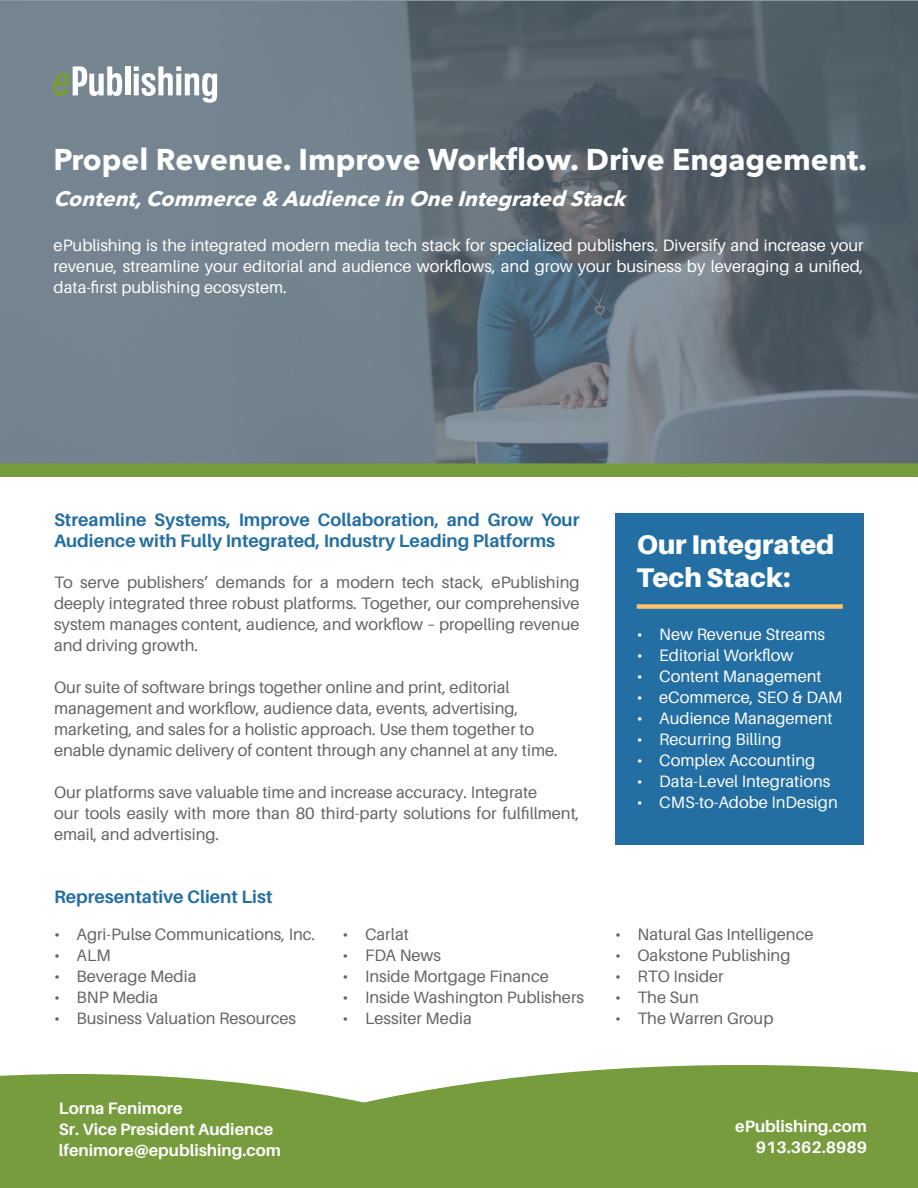
<style>
.page{position:relative;width:918px;height:1188px;background:#fff}
.page>*{position:absolute;margin:0;border:0;box-sizing:border-box;transform-origin:0 0}
.t1{font:700 30px "Avenir Next LT Pro";color:#fff}
.t2{font:900 27px/32.4px "Aileron";color:#fff}
.t3{font:italic 700 21px "Avenir Next LT Pro";color:#fff}
.t4{font:700 18px/21px "Aileron";color:#236ea2}
.t5{font:16.5px/21px "Aileron";color:#636366}
.t6{font:16.5px/21px "Aileron";color:#fff;text-align:justify}
.t7{font:700 16.5px/21px "Aileron";color:#fff}
</style>
<div class="page">
<svg style="left:0;top:0;width:918px;height:463px;background:#65737e"></svg>
<svg style="left:53px;top:66px;width:69px;height:30px"></svg>
<div style="left:125px;top:66px;width:5px;height:29px;background:#fff"></div>
<svg style="left:134px;top:66px;width:83px;height:37px"></svg>
<div style="left:522px;top:1065px;width:396px;height:123px;background:#779c3e"></div>
<svg style="left:0;top:1074px;width:522px;height:114px;background:#82a44e"></svg>
<div style="left:616px;top:513px;width:248px;height:331px;background:#236ea2"></div>
<div style="left:637px;top:604px;width:206px;height:5px;background:#fdc66c"></div>
<div style="left:0;top:463px;width:918px;height:14px;background:#779c3e"></div>
<h1 class="t1" style="left:54px;top:141px;width:815px">Propel Revenue. Improve Workflow. Drive Engagement.</h1>
<p class="t3" style="left:54px;top:186px;width:580px">Content,Commerce&amp; Audiencein OneIntegrated Stack</p>
<p class="t6" style="left:54px;top:235px;width:812px">ePublishing is the integrated modern media tech stack for specialized publishers. Diversify and increase your revenue, streamline your editorial and audience workflows, and grow your business by leveraging a unified, data-first publishing ecosystem.</p>
<p class="t4" style="left:54px;top:510px;width:527px">Streamline Systems, Improve Collaboration, and Grow Your<br>Audience with Fully Integrated, Industry Leading Platforms</p>
<p class="t5" style="left:54px;top:572px;width:527px;text-align:justify">To serve publishers’ demands for a modern tech stack, ePublishing deeply integrated three robust platforms. Together, our comprehensive system manages content, audience, and workflow – propelling revenue and driving growth.</p>
<p class="t5" style="left:54px;top:677px;width:505px">Our suite of software brings together online and print, editorial management and workflow, audience data, events, advertising, marketing, and sales for a holistic approach. Use them together to enable dynamic delivery of content through any channel at any time.</p>
<p class="t5" style="left:54px;top:782px;width:527px">Our platforms save valuable time and increase accuracy. Integrate<br>our tools easily with more than 80 third-party solutions for fulfillment, email, and advertising.</p>
<p class="t4" style="left:54px;top:886px;width:220px">Representative Client List</p>
<p class="t5" style="left:54px;top:924px;width:263px">• Agri-Pulse Communications, Inc.</p>
<p class="t5" style="left:54px;top:945px;width:58px">• ALM</p>
<p class="t5" style="left:54px;top:966px;width:144px">• Beverage Media</p>
<p class="t5" style="left:54px;top:987px;width:106px">• BNP Media</p>
<p class="t5" style="left:54px;top:1008px;width:244px">• Business Valuation Resources</p>
<p class="t5" style="left:343px;top:924px;width:68px">• Carlat</p>
<p class="t5" style="left:343px;top:945px;width:100px">• FDA News</p>
<p class="t5" style="left:343px;top:966px;width:208px">• Inside Mortgage Finance</p>
<p class="t5" style="left:343px;top:987px;width:243px">• Inside Washington Publishers</p>
<p class="t5" style="left:343px;top:1008px;width:131px">• Lessiter Media</p>
<p class="t7" style="left:59px;top:1098px;width:224px">Lorna Fenimore<br>Sr. Vice President Audience lfenimore@epublishing.com</p>
<h2 class="t2" style="left:637px;top:529px;width:199px">Our Integrated<br>Tech Stack:</h2>
<p class="t6" style="left:637px;top:624px;width:190px">• New Revenue Streams</p>
<p class="t6" style="left:637px;top:645px;width:158px">• Editorial Workflow</p>
<p class="t6" style="left:637px;top:666px;width:186px">• Content Management</p>
<p class="t6" style="left:637px;top:687px;width:207px">• eCommerce, SEO &amp; DAM</p>
<p class="t6" style="left:637px;top:708px;width:198px">• Audience Management</p>
<p class="t6" style="left:637px;top:729px;width:146px">• Recurring Billing</p>
<p class="t6" style="left:637px;top:750px;width:180px">• Complex Accounting</p>
<p class="t6" style="left:637px;top:771px;width:195px">• Data-Level Integrations</p>
<p class="t6" style="left:637px;top:792px;width:203px">• CMS-to-Adobe InDesign</p>
<p class="t5" style="left:615px;top:924px;width:200px">• Natural Gas Intelligence</p>
<p class="t5" style="left:615px;top:945px;width:177px">• Oakstone Publishing</p>
<p class="t5" style="left:615px;top:966px;width:110px">• RTO Insider</p>
<p class="t5" style="left:615px;top:987px;width:85px">• The Sun</p>
<p class="t5" style="left:615px;top:1008px;width:160px">• The Warren Group</p>
<p class="t7" style="left:735px;top:1116px;width:133px;text-align:right">ePublishing.com<br>913.362.8989</p>
</div>
